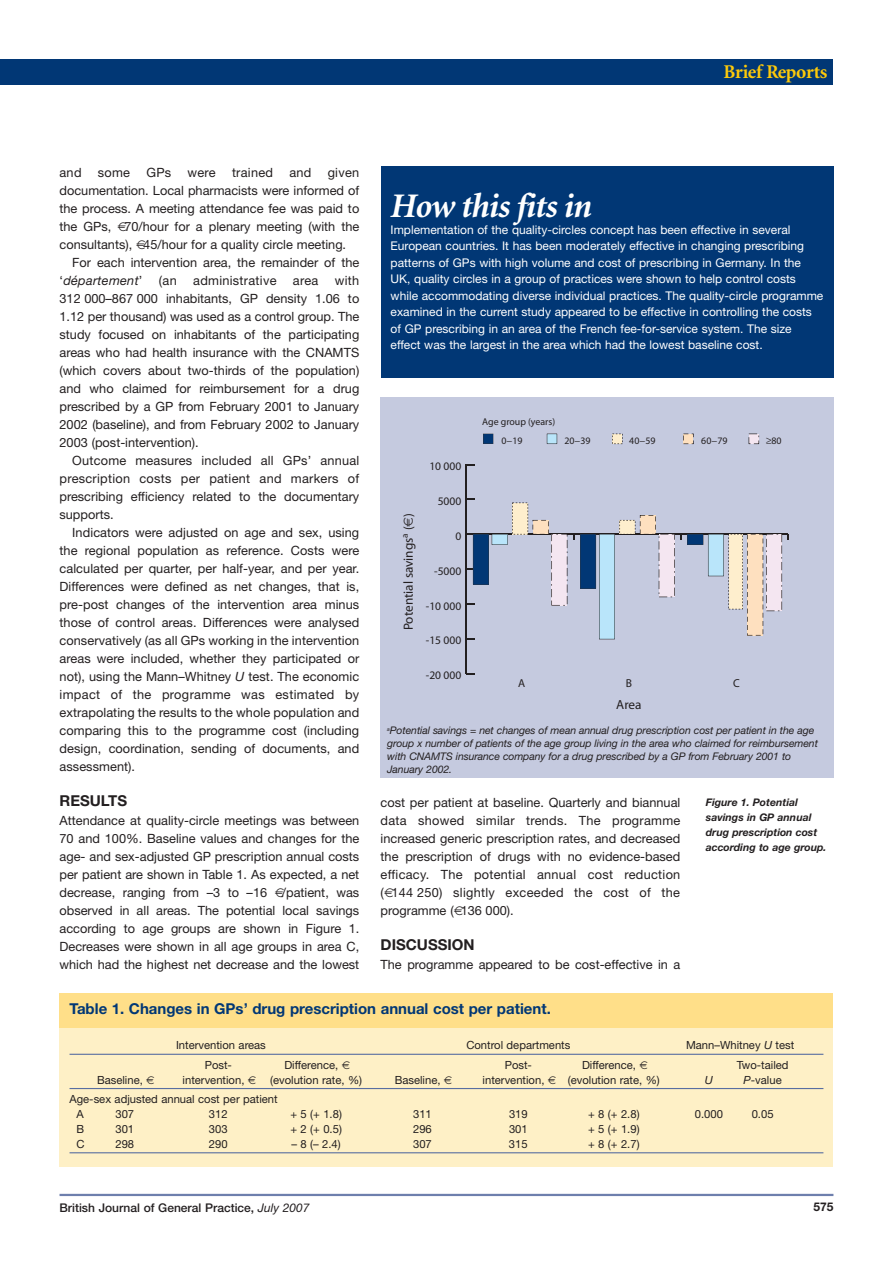
<style>
.page{position:relative;width:893px;height:1263px;background:#fff}
.page>*{position:absolute;margin:0;border:0;box-sizing:border-box;transform-origin:0 0}
.t1{font:italic 700 34.5px "Minion";letter-spacing:-.03em;color:#fff}
.t2{font:700 19.5px "Minion";letter-spacing:-.02em;color:#feca0a}
.t3{font:700 15px "Helvetica Neue";color:#013775}
.t4{font:700 15px "Helvetica Neue";color:#231f20}
.t5{font:13.2px "Myriad";color:#231f20}
.t6{font:12.75px/18px "Helvetica Neue";color:#231f20;text-align:justify}
.t7{font:12.75px "Helvetica Neue";letter-spacing:.02em;color:#231f20}
.t8{font:12px/16.5px "Helvetica Neue";color:#fff}
.t9{font:500 12px "Helvetica Neue";color:#231f20}
.t10{font:700 12px "Helvetica Neue";color:#231f20}
.t11{font:11.55px "Myriad";color:#231f20}
.t12{font:11.25px/15px "Helvetica Neue";color:#231f20}
.t13{font:italic 11.25px "Helvetica Neue";color:#231f20}
.t14{font:italic 10.5px/12.8px "Helvetica Neue";letter-spacing:-.01em;color:#231f20}
.t15{font:italic 700 10.5px/15px "Helvetica Neue";color:#231f20}
.t16{font:9.9px/18.9px "Myriad";color:#231f20}
.s1{font-style:italic}
.s2{font-weight:400;font-style:italic}
</style>
<div class="page">
<hr style="left:60px;top:1194px;width:773px;height:2px;background:#6e7fad">
<div style="left:381px;top:167px;width:452px;height:211px;background:#013775"></div>
<div style="left:0;top:60px;width:833px;height:25px;background:#013775"></div>
<div style="left:381px;top:397px;width:452px;height:381px;background:#c5cadf"></div>
<hr style="left:466px;top:533px;width:322px;height:2px;background:#231f20">
<hr style="left:466px;top:464px;width:1px;height:209px;background:#231f20">
<svg style="left:467px;top:498px;width:100px;height:108px;background:#babfd2"></svg>
<svg style="left:573px;top:515px;width:209px;height:124px;background:#c1c6d5"></svg>
<svg style="left:483px;top:434px;width:10px;height:10px"></svg>
<svg style="left:612px;top:434px;width:11px;height:10px"></svg>
<svg style="left:749px;top:434px;width:10px;height:10px"></svg>
<svg style="left:547px;top:434px;width:10px;height:10px"></svg>
<svg style="left:683px;top:434px;width:11px;height:10px"></svg>
<div style="left:60px;top:993px;width:773px;height:174px;background:#fef0c6"></div>
<hr style="left:70px;top:1054px;width:753px;height:1px;background:#596ea1">
<hr style="left:70px;top:1088px;width:753px;height:1px;background:#596ea1">
<hr style="left:70px;top:1152px;width:753px;height:1px;background:#596ea1">
<div style="left:60px;top:993px;width:773px;height:34px;background:#ffdf89"></div>
<svg style="left:404px;top:517px;width:9px;height:9px"></svg>
<h2 class="t2" style="left:723px;top:64px;width:106px">Brief Reports</h2>
<p class="t6" style="left:60px;top:165px;width:24px">and</p>
<p class="t6" style="left:98px;top:165px;width:34px">some</p>
<p class="t6" style="left:146px;top:165px;width:26px">GPs</p>
<p class="t6" style="left:188px;top:165px;width:30px">were</p>
<p class="t7" style="left:232px;top:168px;width:43px">trained</p>
<p class="t6" style="left:289px;top:165px;width:24px">and</p>
<p class="t6" style="left:60px;top:165px;width:301px;text-indent:268px">given documentation. Local pharmacists were informed of the process. A meeting attendance fee was paid to the GPs, 70/hour for a plenary meeting (with the consultants), 45/hour for a quality circle meeting.</p>
<p class="t6" style="left:60px;top:255px;width:301px;text-indent:13px">For each intervention area, the remainder of the ‘<span class="s1">département</span>’</p>
<p class="t6" style="left:159px;top:273px;width:19px">(an</p>
<p class="t7" style="left:193px;top:276px;width:85px">administrative</p>
<p class="t6" style="left:293px;top:273px;width:27px">area</p>
<p class="t6" style="left:60px;top:273px;width:301px;text-indent:275px">with 312 000–867 000 inhabitants, GP density 1.06 to 1.12 per thousand) was used as a control group. The study focused on inhabitants of the participating areas who had health insurance with the CNAMTS (which covers about two-thirds of the population) and who claimed for reimbursement for a drug prescribed by a GP from February 2001 to January 2002 (baseline), and from February 2002 to January 2003 (post-intervention).</p>
<p class="t6" style="left:60px;top:453px;width:301px;text-indent:13px">Outcome measures included all GPs’ annual prescription costs per patient and markers of prescribing efficiency related to the documentary supports.</p>
<p class="t6" style="left:60px;top:525px;width:301px;text-indent:13px">Indicators were adjusted on age and sex, using the regional population as reference. Costs were calculated per quarter, per half-year, and per year.<br>Differences were defined as net changes, that is, pre-post changes of the intervention area minus those of control areas. Differences were analysed conservatively (as all GPs working in the intervention areas were included, whether they participated or not), using the Mann–Whitney <span class="s1">U</span> test. The economic impact of the programme was estimated by extrapolating the results to the whole population and comparing this to the programme cost (including design, coordination, sending of documents, and assessment).</p>
<p class="t4" style="left:60px;top:795px;width:69px">RESULTS</p>
<p class="t6" style="left:60px;top:813px;width:301px">Attendance at quality-circle meetings was between 70 and 100%. Baseline values and changes for the age- and sex-adjusted GP prescription annual costs per patient are shown in Table 1. As expected, a net decrease, ranging from –3 to –16 /patient, was observed in all areas. The potential local savings according to age groups are shown in Figure 1.<br>Decreases were shown in all age groups in area C, which had the highest net decrease and the lowest</p>
<h1 class="t1" style="left:391px;top:193px;width:203px">How this fits in</h1>
<p class="t8" style="left:391px;top:223px;width:434px">Implementation of the quality-circles concept has been effective in several European countries. It has been moderately effective in changing prescribing patterns of GPs with high volume and cost of prescribing in Germany. In the UK, quality circles in a group of practices were shown to help control costs while accommodating diverse individual practices. The quality-circle programme examined in the current study appeared to be effective in controlling the costs of GP prescribing in an area of the French fee-for-service system. The size effect was the largest in the area which had the lowest baseline cost.</p>
<p class="t11" style="left:429px;top:462px;width:34px">10 000</p>
<p class="t5" style="left:403px;top:630px;width:119px;rotate:-90deg">Potential savings<sup>a</sup> ( )</p>
<p class="t11" style="left:438px;top:497px;width:25px">5000</p>
<p class="t11" style="left:455px;top:532px;width:7px">0</p>
<p class="t11" style="left:434px;top:566px;width:29px">-5000</p>
<p class="t11" style="left:426px;top:601px;width:37px">-10 000</p>
<p class="t11" style="left:426px;top:636px;width:37px">-15 000</p>
<p class="t11" style="left:426px;top:671px;width:37px">-20 000</p>
<p class="t16" style="left:501px;top:413px;width:55px;text-indent:-19px">Age group (years)<br>0−19</p>
<p class="t16" style="left:564px;top:432px;width:28px">20−39</p>
<p class="t16" style="left:629px;top:432px;width:28px">40−59</p>
<p class="t16" style="left:701px;top:432px;width:28px">60−79</p>
<p class="t16" style="left:766px;top:432px;width:17px">≥80</p>
<p class="t11" style="left:518px;top:678px;width:9px">A</p>
<p class="t11" style="left:626px;top:678px;width:8px">B</p>
<p class="t11" style="left:733px;top:678px;width:8px">C</p>
<p class="t5" style="left:616px;top:700px;width:27px">Area</p>
<p class="t14" style="left:387px;top:725px;width:432px"><sup>a</sup>Potential savings = net changes of mean annual drug prescription cost per patient in the age group x number of patients of the age group living in the area who claimed for reimbursement with CNAMTS insurance company for a drug prescribed by a GP from February 2001 to January 2002.</p>
<p class="t6" style="left:381px;top:795px;width:301px">cost per patient at baseline. Quarterly and biannual data showed similar trends. The programme increased generic prescription rates, and decreased the prescription of drugs with no evidence-based efficacy. The potential annual cost reduction ( 144 250) slightly exceeded the cost of the programme ( 136 000).</p>
<p class="t4" style="left:381px;top:939px;width:96px">DISCUSSION</p>
<p class="t6" style="left:381px;top:957px;width:301px">The programme appeared to be cost-effective in a</p>
<p class="t15" style="left:706px;top:796px;width:122px">Figure 1. Potential savings in GP annual drug prescription cost according to age group.</p>
<p class="t3" style="left:70px;top:1004px;width:483px">Table 1. Changes in GPs’ drug prescription annual cost per patient.</p>
<p class="t12" style="left:176px;top:1039px;width:91px">Intervention areas</p>
<p class="t12" style="left:466px;top:1039px;width:106px">Control departments</p>
<p class="t12" style="left:686px;top:1039px;width:110px">Mann–Whitney <span class="s1">U</span> test</p>
<p class="t12" style="left:205px;top:1058px;width:29px">Post-</p>
<p class="t12" style="left:284px;top:1058px;width:55px">Difference,</p>
<p class="t12" style="left:505px;top:1058px;width:29px">Post-</p>
<p class="t12" style="left:582px;top:1058px;width:55px">Difference,</p>
<p class="t12" style="left:737px;top:1058px;width:53px">Two-tailed</p>
<p class="t12" style="left:97px;top:1073px;width:47px">Baseline,</p>
<p class="t12" style="left:183px;top:1073px;width:63px">intervention,</p>
<p class="t12" style="left:270px;top:1073px;width:94px">(evolution rate, %)</p>
<p class="t12" style="left:395px;top:1073px;width:47px">Baseline,</p>
<p class="t12" style="left:483px;top:1073px;width:63px">intervention,</p>
<p class="t12" style="left:568px;top:1073px;width:94px">(evolution rate, %)</p>
<p class="t13" style="left:705px;top:1076px;width:10px">U</p>
<p class="t12" style="left:744px;top:1073px;width:40px"><span class="s1">P</span>-value</p>
<p class="t12" style="left:76px;top:1092px;width:203px;text-indent:-7px">Age-sex adjusted annual cost per patient<br>A</p>
<p class="t12" style="left:115px;top:1107px;width:20px">307</p>
<p class="t12" style="left:209px;top:1107px;width:20px">312</p>
<p class="t12" style="left:290px;top:1107px;width:53px">+ 5 (+ 1.8)</p>
<p class="t12" style="left:413px;top:1107px;width:20px">311</p>
<p class="t12" style="left:509px;top:1107px;width:20px">319</p>
<p class="t12" style="left:588px;top:1107px;width:53px">+ 8 (+ 2.8)</p>
<p class="t12" style="left:695px;top:1107px;width:30px">0.000</p>
<p class="t12" style="left:752px;top:1107px;width:23px">0.05</p>
<p class="t12" style="left:76px;top:1122px;width:9px">B</p>
<p class="t12" style="left:115px;top:1122px;width:20px">301</p>
<p class="t12" style="left:209px;top:1122px;width:20px">303</p>
<p class="t12" style="left:290px;top:1122px;width:53px">+ 2 (+ 0.5)</p>
<p class="t12" style="left:413px;top:1122px;width:20px">296</p>
<p class="t12" style="left:509px;top:1122px;width:20px">301</p>
<p class="t12" style="left:588px;top:1122px;width:53px">+ 5 (+ 1.9)</p>
<p class="t12" style="left:76px;top:1137px;width:10px">C</p>
<p class="t12" style="left:115px;top:1137px;width:20px">298</p>
<p class="t12" style="left:209px;top:1137px;width:20px">290</p>
<p class="t12" style="left:292px;top:1137px;width:51px">– 8 (– 2.4)</p>
<p class="t12" style="left:413px;top:1137px;width:20px">307</p>
<p class="t12" style="left:509px;top:1137px;width:20px">315</p>
<p class="t12" style="left:588px;top:1137px;width:53px">+ 8 (+ 2.7)</p>
<p class="t9" style="left:60px;top:1203px;width:252px">British Journal of General Practice, <span class="s2">July 2007</span></p>
<p class="t10" style="left:813px;top:1202px;width:22px">575</p>
</div>
